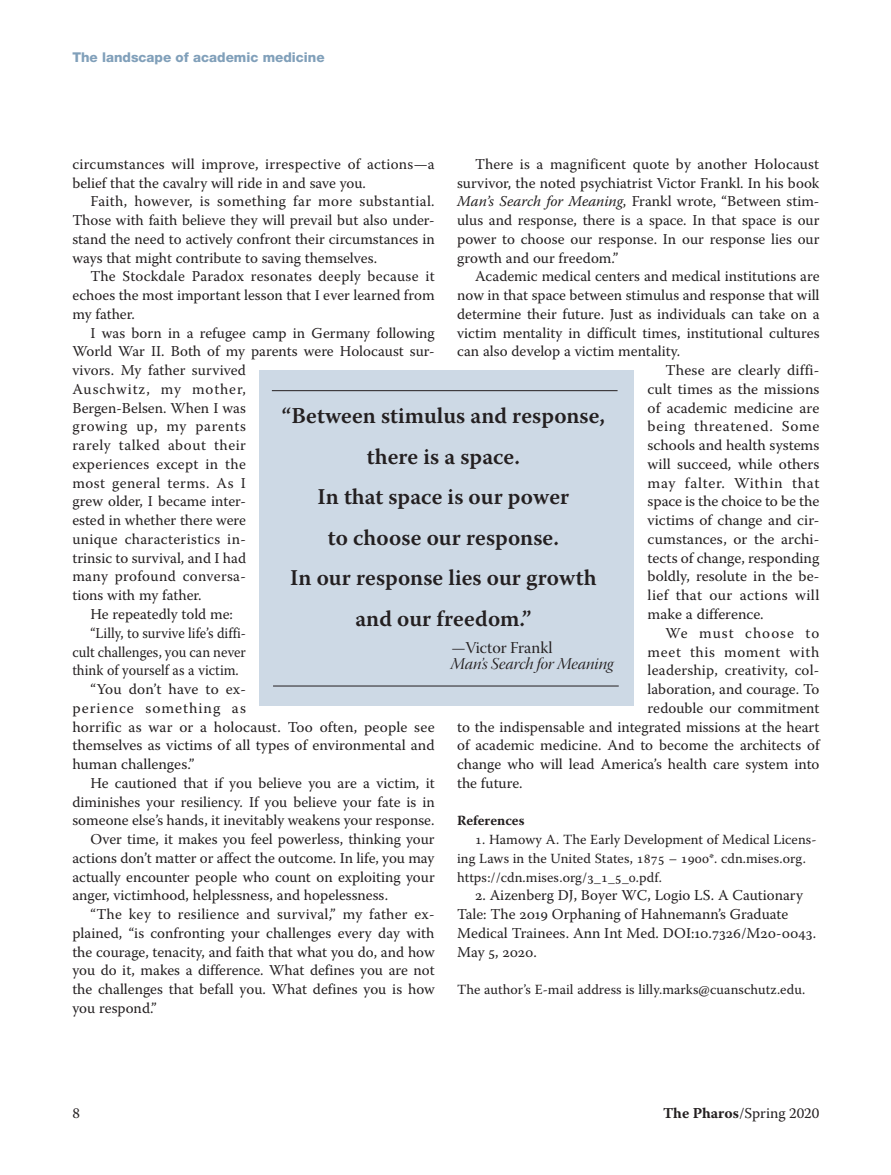
<style>
.page{position:relative;width:891px;height:1175px;background:#fff}
.page>*{position:absolute;margin:0;border:0;box-sizing:border-box;transform-origin:0 0}
.Poem-info{font:600 22.5px "Warnock Pro";color:#231f20}
.Poem-info-2{font:16.5px "Warnock Pro It Disp";color:#231f20}
.Poem-info-3{font:16.5px "Warnock Pro Subh";color:#231f20}
.Para-firstln{font:15px/18.8px "Warnock Pro";color:#231f20;text-align:justify}
.Para-firstln-2{font:15px/18.8px "Warnock Pro";color:#231f20;text-align:justify;scale:.94 1}
.Para-firstln-3{font:15px "Warnock Pro";letter-spacing:.045em;color:#231f20}
.Para-firstln-4{font:15px "Warnock Pro";letter-spacing:.065em;color:#231f20}
.Author_s_address_is{font:13.95px/18.8px "Warnock Pro";letter-spacing:.005em;color:#231f20}
.Ref-H1{font:700 13.95px "Warnock Pro";color:#231f20}
.t1{font:800 13.5px "Helvetica Neue LT Std";color:#81a0ba}
.s1{font-style:italic}
.s2{font-weight:700}
</style>
<div class="page">
<div style="left:260px;top:370px;width:374px;height:335px;background:#cdd9e5"></div>
<hr style="left:272px;top:390px;width:346px;height:1px;background:#231f20">
<hr style="left:273px;top:685px;width:346px;height:1px;background:#231f20">
<p class="t1" style="left:72px;top:49px;width:254px">The landscape of academic medicine</p>
<p class="Para-firstln" style="left:72px;top:154px;width:364px">circumstances will improve, irrespective of actions—a belief that the cavalry will ride in and save you.</p>
<p class="Para-firstln" style="left:72px;top:192px;width:364px;text-indent:18px">Faith, however, is something far more substantial.<br>Those with faith believe they will prevail but also under&shy;stand the need to actively confront their circumstances in ways that might contribute to saving themselves.</p>
<p class="Para-firstln" style="left:72px;top:267px;width:364px;text-indent:18px">The Stockdale Paradox resonates deeply because it echoes the most important lesson that I ever learned from my father.</p>
<p class="Para-firstln" style="left:72px;top:323px;width:364px;text-align:left;text-indent:18px">I was born in a refugee camp in Germany following<br>World War II. Both of my parents were Holocaust sur&shy;vivors. My father survived<br>Auschwitz, my mother,<br>Bergen-Belsen. When I was<br>growing up, my parents<br>rarely talked about their<br>experiences except in the<br>most general terms. As I<br>grew older, I became inter-<br>ested in whether there were<br>unique characteristics in-<br>trinsic to survival, and I had<br>many profound conversa-<br>tions with my father.</p>
<p class="Para-firstln" style="left:90px;top:604px;width:144px">He repeatedly told me:</p>
<p class="Para-firstln-2" style="left:72px;top:623px;width:186px;text-indent:18px">“Lilly, to survive life’s diffi&shy;cult challenges, you can never think of yourself as a victim.</p>
<p class="Para-firstln" style="left:72px;top:679px;width:364px;text-align:left;text-indent:18px">“You don’t have to ex-<br>perience something as<br>horrific as war or a holocaust. Too often, people see themselves as victims of all types of environmental and human challenges.”</p>
<p class="Para-firstln" style="left:72px;top:773px;width:364px;text-indent:18px">He cautioned that if you believe you are a victim, it diminishes your resiliency. If you believe your fate is in someone else’s hands, it inevitably weakens your response.</p>
<p class="Para-firstln" style="left:72px;top:829px;width:364px;text-indent:18px">Over time, it makes you feel powerless, thinking your actions don’t matter or affect the outcome. In life, you may actually encounter people who count on exploiting your anger, victimhood, helplessness, and hopelessness.</p>
<p class="Para-firstln" style="left:72px;top:904px;width:364px;text-indent:18px">“The key to resilience and survival,” my father ex&shy;plained, “is confronting your challenges every day with the courage, tenacity, and faith that what you do, and how you do it, makes a difference. What defines you are not the challenges that befall you. What defines you is how you respond.”</p>
<p class="Para-firstln" style="left:457px;top:154px;width:364px;text-indent:18px">There is a magnificent quote by another Holocaust survivor, the noted psychiatrist Victor Frankl. In his book <span class="s1">Man’s Search for Meaning</span>, Frankl wrote, “Between stim&shy;ulus and response, there is a space. In that space is our power to choose our response. In our response lies our growth and our freedom.”</p>
<p class="Para-firstln" style="left:457px;top:267px;width:364px;text-indent:18px">Academic medical centers and medical institutions are now in that space between stimulus and response that will determine their future. Just as individuals can take on a victim mentality in difficult times, institutional cultures can also develop a victim mentality.</p>
<p class="Para-firstln" style="left:648px;top:360px;width:173px;text-indent:18px">These are clearly diffi&shy;cult times as the missions of academic medicine are being threatened. Some schools and health systems will succeed, while others may falter. Within that space is the choice to be the victims of change and cir&shy;cumstances, or the archi&shy;tects of change, responding boldly, resolute in the be&shy;lief that our actions will make a difference.</p>
<p class="Para-firstln-4" style="left:666px;top:624px;width:155px">We must choose to</p>
<p class="Para-firstln-3" style="left:648px;top:642px;width:173px">meet this moment with</p>
<p class="Para-firstln" style="left:648px;top:660px;width:173px">leadership, creativity, col-</p>
<p class="Para-firstln" style="left:648px;top:679px;width:173px">laboration, and courage. To</p>
<p class="Para-firstln" style="left:648px;top:698px;width:173px">redouble our commitment</p>
<p class="Para-firstln" style="left:457px;top:717px;width:364px">to the indispensable and integrated missions at the heart</p>
<p class="Para-firstln" style="left:457px;top:735px;width:364px">of academic medicine. And to become the architects of</p>
<p class="Para-firstln" style="left:457px;top:754px;width:364px">change who will lead America’s health care system into</p>
<p class="Para-firstln" style="left:457px;top:773px;width:67px">the future.</p>
<p class="Ref-H1" style="left:457px;top:812px;width:69px">References</p>
<p class="Author_s_address_is" style="left:457px;top:830px;width:361px;text-indent:18px">1. Hamowy A. The Early Development of Medical Licens&shy;ing Laws in the United States, 1875 – 1900*. cdn.mises.org. https://cdn.mises.org/3_1_5_0.pdf.</p>
<p class="Para-firstln" style="left:457px;top:885px;width:361px;text-align:left;text-indent:18px">2. Aizenberg DJ, Boyer WC, Logio LS. A Cautionary Tale: The 2019 Orphaning of Hahnemann’s Graduate Medical Trainees. Ann Int Med. DOI:10.7326/M20-0043.<br>May 5, 2020.</p>
<p class="Author_s_address_is" style="left:457px;top:980px;width:350px">The author’s E-mail address is lilly.marks@cuanschutz.edu.</p>
<p class="Poem-info" style="left:282px;top:402px;width:325px">“Between stimulus and response,</p>
<p class="Poem-info" style="left:367px;top:443px;width:154px">there is a space.</p>
<p class="Poem-info" style="left:318px;top:483px;width:253px">In that space is our power</p>
<p class="Poem-info" style="left:328px;top:524px;width:232px">to choose our response.</p>
<p class="Poem-info" style="left:290px;top:564px;width:308px">In our response lies our growth</p>
<p class="Poem-info" style="left:355px;top:605px;width:177px">and our freedom.”</p>
<p class="Poem-info-3" style="left:452px;top:638px;width:102px">—Victor Frankl</p>
<p class="Poem-info-2" style="left:450px;top:655px;width:164px">Man’s Search for Meaning</p>
<p class="Para-firstln" style="left:72px;top:1103px;width:9px">8</p>
<p class="Para-firstln" style="left:663px;top:1103px;width:158px"><span class="s2">The Pharos</span>/Spring 2020</p>
</div>
